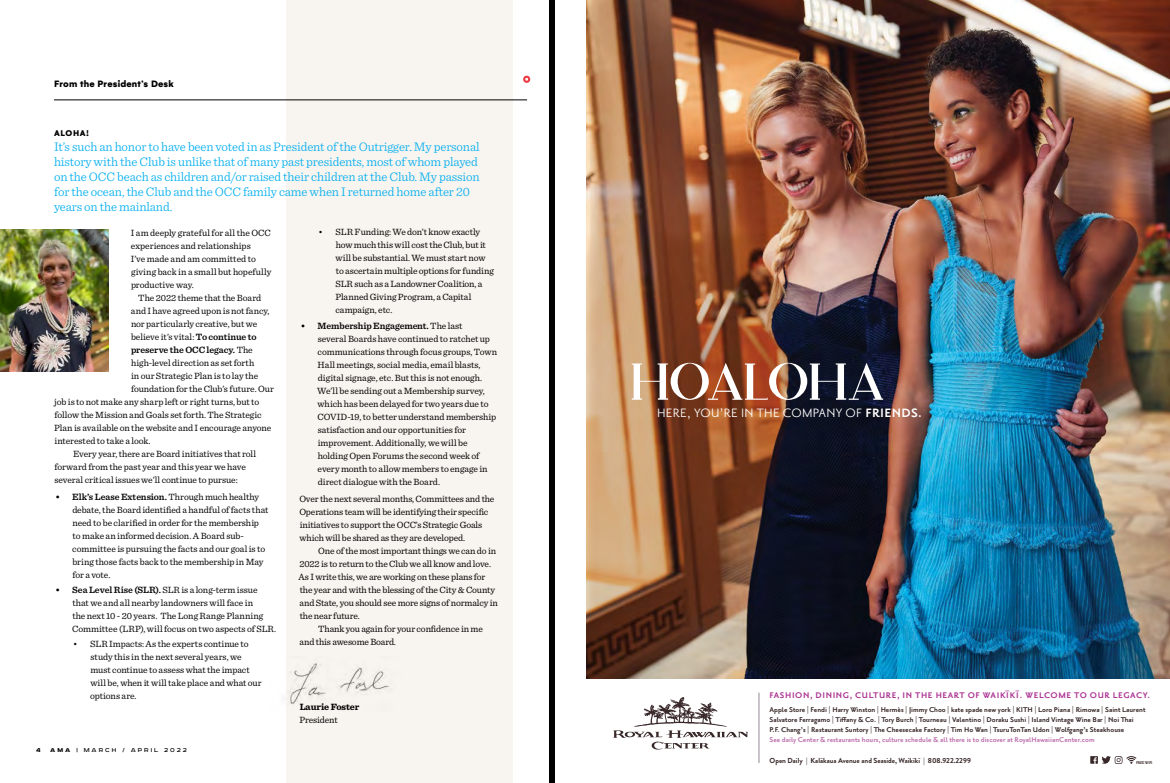
<style>
.page{position:relative;width:1170px;height:783px;background:#fff}
.page>*{position:absolute;margin:0;border:0;box-sizing:border-box;transform-origin:0 0}
.t1{font:64px "Luciella";color:#fff}
.t2{font:14.8px "Priori San";letter-spacing:.02em;color:#fff}
.t3{font:300 13px/15px "Sentinel";letter-spacing:-.01em;color:#00aeef}
.t4{font:700 10px "Priori San";letter-spacing:.06em;color:#ab3192}
.t5{font:900 10px "Gelion";letter-spacing:.02em;color:#000}
.t6{font:9.5px/13px "Sentinel";letter-spacing:-.01em;color:#000}
.t7{font:600 9.5px "Sentinel";letter-spacing:-.005em;color:#000}
.t8{font:700 9.5px "Sentinel";letter-spacing:-.01em;color:#000}
.t9{font:900 9px "Gelion";letter-spacing:.075em;color:#000}
.t10{font:700 8.5px/10px "Priori San";color:#382728}
.t11{font:700 8.5px "Priori San";color:#be71ae}
.t12{font:700 7.3px "Brandon Grotesque";color:#382728}
.t13{font:7px "Road Radio";letter-spacing:.28em;color:#000}
.t14{font:900 7px "Road Radio";color:#000}
.t15{font:700 4.8px "Priori Sans OT";letter-spacing:-.05em;color:#382728}
.s1{font-weight:600}
.s2{font-weight:400}
.s3{font-weight:900}
.s4{font-weight:700}
</style>
<div class="page">
<div style="left:287px;top:0;width:226px;height:783px;background:#f8f4ef"></div>
<svg style="left:523px;top:76px;width:7px;height:7px"></svg>
<hr style="left:54px;top:100px;width:473px;height:1px;background:#000">
<div style="left:549px;top:0;width:6px;height:783px;background:#000"></div>
<svg style="left:1090px;top:756px;width:47px;height:8px"></svg>
<hr style="left:759px;top:693px;width:1px;height:70px;background:#98889a">
<svg style="left:613px;top:697px;width:135px;height:53px"></svg>
<img style="left:586px;top:0;width:584px;height:678px">
<img style="left:0;top:229px;width:109px;height:143px">
<img style="left:286px;top:657px;width:104px;height:54px">
<p class="t5" style="left:54px;top:77px;width:121px">From the President’s Desk</p>
<p class="t9" style="left:54px;top:127px;width:37px">ALOHA!</p>
<p class="t3" style="left:54px;top:138px;width:427px">It’s such an honor to have been voted in as President of the Outrigger. My personal history with the Club is unlike that of many past presidents, most of whom played on the OCC beach as children and/or raised their children at the Club. My passion for the ocean, the Club and the OCC family came when I returned home after 20 years on the mainland.</p>
<p class="t6" style="left:131px;top:225px;width:142px">I am deeply grateful for all the OCC experiences and relationships<br>I’ve made and am committed to giving back in a small but hopefully productive way.</p>
<p class="t6" style="left:138px;top:290px;width:124px">The 2022 theme that the Board</p>
<p class="t6" style="left:131px;top:303px;width:140px">and I have agreed upon is not fancy,</p>
<p class="t6" style="left:131px;top:316px;width:128px">nor particularly creative, but we</p>
<p class="t6" style="left:131px;top:329px;width:127px">believe it’s vital: <span class="s1">To continue to</span></p>
<p class="t7" style="left:131px;top:343px;width:123px">preserve the OCC legacy. <span class="s2">The</span></p>
<p class="t6" style="left:131px;top:355px;width:125px">high-level direction as set forth</p>
<p class="t6" style="left:131px;top:368px;width:129px">in our Strategic Plan is to lay the</p>
<p class="t6" style="left:131px;top:381px;width:144px">foundation for the Club’s future. Our</p>
<p class="t6" style="left:54px;top:394px;width:207px">job is to not make any sharp left or right turns, but to</p>
<p class="t6" style="left:54px;top:407px;width:209px">follow the Mission and Goals set forth. The Strategic</p>
<p class="t6" style="left:54px;top:420px;width:219px">Plan is available on the website and I encourage anyone</p>
<p class="t6" style="left:54px;top:433px;width:98px">interested to take a look.</p>
<p class="t6" style="left:73px;top:446px;width:185px">Every year, there are Board initiatives that roll</p>
<p class="t6" style="left:54px;top:459px;width:193px">forward from the past year and this year we have</p>
<p class="t6" style="left:55px;top:472px;width:185px">several critical issues we’ll continue to pursue:</p>
<p class="t6" style="left:72px;top:490px;width:198px;text-indent:-17px"><span class="s1">• Elk’s Lease Extension.</span> Through much healthy debate, the Board identified a handful of facts that need to be clarified in order for the membership to make an informed decision. A Board sub&shy;committee is pursuing the facts and our goal is to bring those facts back to the membership in May for a vote.</p>
<p class="t6" style="left:72px;top:583px;width:206px;text-indent:-17px"><span class="s1">• Sea Level Rise (SLR).</span> SLR is a long-term issue that we and all nearby landowners will face in<br>the next 10 - 20 years. The Long Range Planning Committee (LRP), will focus on two aspects of SLR.</p>
<p class="t6" style="left:90px;top:637px;width:173px;text-indent:-17px">• SLR Impacts: As the experts continue to study this in the next several years, we must continue to assess what the impact will be, when it will take place and what our options are.</p>
<p class="t14" style="left:36px;top:746px;width:6px">4</p>
<p class="t13" style="left:50px;top:746px;width:138px"><span class="s3">AMA</span> | MARCH / APRIL 2022</p>
<p class="t6" style="left:336px;top:225px;width:160px;text-indent:-17px">• SLR Funding: We don’t know exactly how much this will cost the Club, but it will be substantial. We must start now to ascertain multiple options for funding SLR such as a Landowner Coalition, a Planned Giving Program, a Capital campaign, etc.</p>
<p class="t6" style="left:317px;top:318px;width:182px;text-indent:-17px"><span class="s1">• Membership Engagement.</span> The last<br>several Boards have continued to ratchet up communications through focus groups, Town Hall meetings, social media, email blasts, digital signage, etc. But this is not enough.<br>We’ll be sending out a Membership survey, which has been delayed for two years due to COVID-19, to better understand membership satisfaction and our opportunities for improvement. Additionally, we will be holding Open Forums the second week of every month to allow members to engage in direct dialogue with the Board.</p>
<p class="t6" style="left:299px;top:492px;width:197px">Over the next several months, Committees and the Operations team will be identifying their specific initiatives to support the OCC’s Strategic Goals which will be shared as they are developed.</p>
<p class="t6" style="left:318px;top:544px;width:179px">One of the most important things we can do in</p>
<p class="t6" style="left:299px;top:557px;width:193px">2022 is to return to the Club we all know and love.</p>
<p class="t6" style="left:299px;top:570px;width:188px">As I write this, we are working on these plans for</p>
<p class="t6" style="left:300px;top:583px;width:197px">the year and with the blessing of the City &amp; County</p>
<p class="t6" style="left:300px;top:596px;width:200px">and State, you should see more signs of normalcy in</p>
<p class="t6" style="left:300px;top:609px;width:62px">the near future.</p>
<p class="t6" style="left:318px;top:622px;width:166px">Thank you again for your confidence in me</p>
<p class="t6" style="left:300px;top:635px;width:98px">and this awesome Board.</p>
<p class="t8" style="left:300px;top:701px;width:61px">Laurie Foster</p>
<p class="t6" style="left:300px;top:713px;width:40px">President</p>
<h1 class="t1" style="left:630px;top:349px;width:255px">HOALOHA</h1>
<h2 class="t2" style="left:657px;top:405px;width:266px">HERE, YOU’RE IN THE COMPANY OF <span class="s4">FRIENDS.</span></h2>
<p class="t4" style="left:1006px;top:685px;width:5px">–</p>
<p class="t4" style="left:1016px;top:685px;width:5px">–</p>
<p class="t10" style="left:769px;top:705px;width:378px">Apple Store | Fendi | Harry Winston | Hermès | Jimmy Choo | kate spade new york | KITH | Loro Piana | Rimowa | Saint Laurent<br>Salvatore Ferragamo | Tiffany &amp; Co. | Tory Burch | Tourneau | Valentino | Doraku Sushi | Island Vintage Wine Bar | Noi Thai<br>P.F. Chang’s | Restaurant Suntory | The Cheesecake Factory | Tim Ho Wan | TsuruTonTan Udon | Wolfgang’s Steakhouse</p>
<p class="t11" style="left:769px;top:735px;width:327px">See daily Center &amp; restaurants hours, culture schedule &amp; all there is to discover at RoyalHawaiianCenter.com</p>
<p class="t4" style="left:769px;top:690px;width:382px">FASHION, DINING, CULTURE, IN THE HEART OF WAIKIKI. WELCOME TO OUR LEGACY.</p>
<p class="t12" style="left:770px;top:755px;width:203px">Open Daily | Kalākaua Avenue and Seaside, Waikīkī | 808.922.2299</p>
<p class="t15" style="left:1136px;top:760px;width:18px">FREE WIFI</p>
</div>
